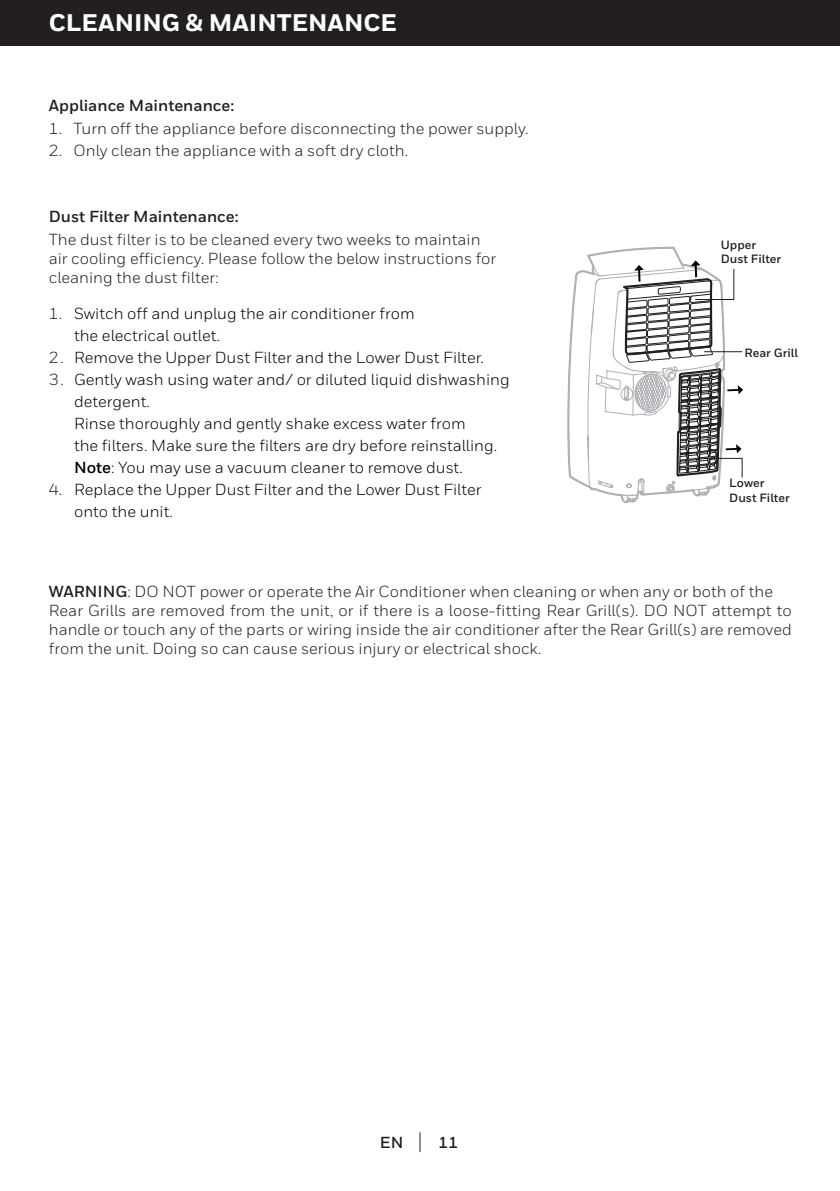
<style>
.page{position:relative;width:840px;height:1191px;background:#fff}
.page>*{position:absolute;margin:0;border:0;box-sizing:border-box;transform-origin:0 0}
.t1{font:800 24px "Honeywell Sans";color:#fff}
.t2{font:16px/19.2px "Honeywell Sans";color:#231f20}
.t3{font:16px/22px "Honeywell Sans";color:#000}
.t4{font:700 16px "Honeywell Sans";color:#231f20}
.t5{font:700 12px "Honeywell Sans";color:#231f20}
.s1{font-weight:700}
</style>
<div class="page">
<svg style="left:419px;top:1132px;width:1px;height:20px"></svg>
<div style="left:0;top:0;width:839px;height:45px;background:#231f20"></div>
<hr style="left:839px;top:0;width:1px;height:45px;background:#231f20">
<svg style="left:567px;top:247px;width:175px;height:255px"></svg>
<p class="t1" style="left:49px;top:8px;width:349px">CLEANING &amp; MAINTENANCE</p>
<p class="t4" style="left:49px;top:96px;width:187px">Appliance Maintenance:</p>
<p class="t2" style="left:73px;top:119px;width:456px">Turn off the appliance before disconnecting the power supply.</p>
<p class="t2" style="left:73px;top:141px;width:336px">Only clean the appliance with a soft dry cloth.</p>
<p class="t2" style="left:49px;top:119px;width:15px">1.</p>
<p class="t2" style="left:49px;top:141px;width:15px">2.</p>
<p class="t4" style="left:49px;top:206px;width:191px">Dust Filter Maintenance:</p>
<p class="t2" style="left:49px;top:230px;width:448px">The dust filter is to be cleaned every two weeks to maintain air cooling efficiency. Please follow the below instructions for cleaning the dust filter:</p>
<p class="t2" style="left:49px;top:304px;width:15px">1.</p>
<p class="t2" style="left:49px;top:346px;width:17px;line-height:22px">2.<br>3.</p>
<p class="t2" style="left:49px;top:480px;width:15px">4.</p>
<p class="t3" style="left:74px;top:302px;width:342px">Switch off and unplug the air conditioner from</p>
<p class="t3" style="left:74px;top:324px;width:147px">the electrical outlet.</p>
<p class="t3" style="left:74px;top:346px;width:411px">Remove the Upper Dust Filter and the Lower Dust Filter.</p>
<p class="t3" style="left:74px;top:368px;width:437px">Gently wash using water and/ or diluted liquid dishwashing detergent.</p>
<p class="t3" style="left:74px;top:412px;width:393px">Rinse thoroughly and gently shake excess water from</p>
<p class="t3" style="left:74px;top:434px;width:424px">the filters. Make sure the filters are dry before reinstalling.</p>
<p class="t3" style="left:74px;top:456px;width:390px"><span class="s1">Note</span>: You may use a vacuum cleaner to remove dust.</p>
<p class="t3" style="left:74px;top:478px;width:408px">Replace the Upper Dust Filter and the Lower Dust Filter</p>
<p class="t3" style="left:74px;top:500px;width:100px">onto the unit.</p>
<p class="t5" style="left:720px;top:237px;width:37px">Upper</p>
<p class="t5" style="left:720px;top:252px;width:62px">Dust Filter</p>
<p class="t5" style="left:744px;top:345px;width:55px">Rear Grill</p>
<p class="t5" style="left:728px;top:476px;width:37px">Lower</p>
<p class="t5" style="left:728px;top:490px;width:62px">Dust Filter</p>
<p class="t2" style="left:49px;top:581px;width:725px"><span class="s1">WARNING</span>: DO NOT power or operate the Air Conditioner when cleaning or when any or both of the</p>
<p class="t2" style="left:49px;top:601px;width:744px;text-align:justify">Rear Grills are removed from the unit, or if there is a loose-fitting Rear Grill(s). DO NOT attempt to handle or touch any of the parts or wiring inside the air conditioner after the Rear Grill(s) are removed from the unit. Doing so can cause serious injury or electrical shock.</p>
<p class="t4" style="left:380px;top:1132px;width:25px">EN</p>
<p class="t4" style="left:438px;top:1132px;width:21px">11</p>
</div>
